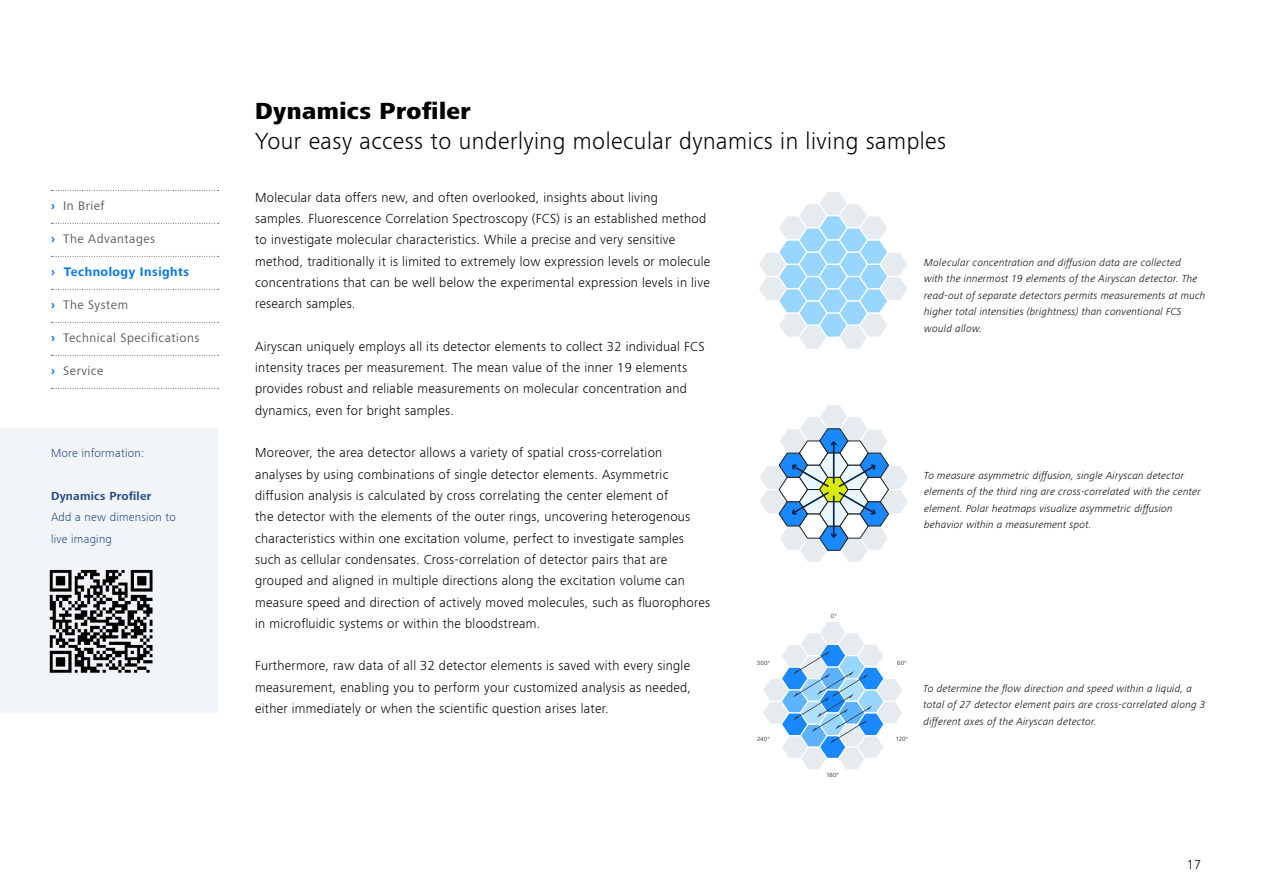
<style>
.page{position:relative;width:1263px;height:893px;background:#fff}
.page>*{position:absolute;margin:0;border:0;box-sizing:border-box;transform-origin:0 0}
.t1{font:300 24px "ZEISS Frutiger Next W1 G";letter-spacing:.02em;color:#000}
.t2{font:800 24px "ZEISS Frutiger Next W1 G";letter-spacing:.02em;color:#000}
.t3{font:300 13.5px/21.3px "ZEISS Frutiger Next W1 G";letter-spacing:.02em;color:#000}
.t4{font:12.75px "ZEISS Frutiger Next W1 G";letter-spacing:.04em;color:#595959}
.t5{font:700 12.75px "ZEISS Frutiger Next W1 G";letter-spacing:.04em;color:#0072ef}
.t6{font:300 12px/21.3px "ZEISS Frutiger Next W1 G";letter-spacing:.02em;color:#244a86}
.t7{font:700 12px "ZEISS Frutiger Next W1 G";letter-spacing:.02em;color:#244a86}
.t8{font:italic 300 10.5px/16.5px "ZEISS Frutiger Next W1 G";letter-spacing:.02em;color:#000}
.t9{font:6.3px "ZEISS Frutiger Next W1 G";letter-spacing:.015em;color:#32373e}
.s1{font-weight:700;color:#0072ef}
</style>
<div class="page">
<svg style="left:759px;top:192px;width:148px;height:157px"></svg>
<svg style="left:760px;top:405px;width:148px;height:157px"></svg>
<svg style="left:763px;top:622px;width:139px;height:147px"></svg>
<div style="left:0;top:428px;width:218px;height:285px;background:#f2f5f8"></div>
<img style="left:49px;top:569px;width:104px;height:104px">
<svg style="left:51px;top:190px;width:168px;height:1px"></svg>
<svg style="left:51px;top:223px;width:168px;height:1px"></svg>
<svg style="left:51px;top:256px;width:168px;height:1px"></svg>
<svg style="left:51px;top:289px;width:168px;height:1px"></svg>
<svg style="left:51px;top:322px;width:168px;height:1px"></svg>
<svg style="left:51px;top:355px;width:168px;height:1px"></svg>
<svg style="left:51px;top:388px;width:168px;height:1px"></svg>
<p class="t4" style="left:51px;top:197px;width:55px"><span class="s1">›</span> In Brief</p>
<p class="t4" style="left:51px;top:230px;width:106px"><span class="s1">›</span> The Advantages</p>
<p class="t5" style="left:51px;top:263px;width:140px">› Technology Insights</p>
<p class="t4" style="left:51px;top:296px;width:79px"><span class="s1">›</span> The System</p>
<p class="t4" style="left:51px;top:329px;width:150px"><span class="s1">›</span> Technical Specifications</p>
<p class="t4" style="left:51px;top:362px;width:54px"><span class="s1">›</span> Service</p>
<p class="t6" style="left:51px;top:442px;width:95px">More information:</p>
<p class="t7" style="left:51px;top:487px;width:102px">Dynamics Profiler</p>
<p class="t6" style="left:51px;top:506px;width:127px">Add a new dimension to live imaging</p>
<h1 class="t2" style="left:255px;top:94px;width:217px">Dynamics Profiler</h1>
<h1 class="t1" style="left:255px;top:125px;width:692px">Your easy access to underlying molecular dynamics in living samples</h1>
<p class="t3" style="left:255px;top:186px;width:456px">Molecular data offers new, and often overlooked, insights about living samples. Fluorescence Correlation Spectroscopy (FCS) is an established method to investigate molecular characteristics. While a precise and very sensitive method, traditionally it is limited to extremely low expression levels or molecule concentrations that can be well below the experimental expression levels in live research samples.</p>
<p class="t3" style="left:255px;top:335px;width:451px">Airyscan uniquely employs all its detector elements to collect 32 individual FCS intensity traces per measurement. The mean value of the inner 19 elements provides robust and reliable measurements on molecular concentration and dynamics, even for bright samples.</p>
<p class="t3" style="left:255px;top:441px;width:456px">Moreover, the area detector allows a variety of spatial cross-correlation analyses by using combinations of single detector elements. Asymmetric diffusion analysis is calculated by cross correlating the center element of<br>the detector with the elements of the outer rings, uncovering heterogenous characteristics within one excitation volume, perfect to investigate samples such as cellular condensates. Cross-correlation of detector pairs that are grouped and aligned in multiple directions along the excitation volume can measure speed and direction of actively moved molecules, such as fluorophores in microfluidic systems or within the bloodstream.</p>
<p class="t3" style="left:255px;top:655px;width:438px;text-align:justify">Furthermore, raw data of all 32 detector elements is saved with every single measurement, enabling you to perform your customized analysis as needed, either immediately or when the scientific question arises later.</p>
<p class="t8" style="left:924px;top:254px;width:283px">Molecular concentration and diffusion data are collected<br>with the innermost 19 elements of the Airyscan detector. The read-out of separate detectors permits measurements at much higher total intensities (brightness) than conventional FCS would allow.</p>
<p class="t8" style="left:924px;top:467px;width:278px">To measure asymmetric diffusion, single Airyscan detector elements of the third ring are cross-correlated with the center element. Polar heatmaps visualize asymmetric diffusion behavior within a measurement spot.</p>
<p class="t9" style="left:831px;top:611px;width:8px">0°</p>
<p class="t9" style="left:757px;top:659px;width:15px">300°</p>
<p class="t9" style="left:897px;top:659px;width:11px">60°</p>
<p class="t8" style="left:923px;top:680px;width:283px">To determine the flow direction and speed within a liquid, a total of 27 detector element pairs are cross-correlated along 3 different axes of the Airyscan detector.</p>
<p class="t9" style="left:757px;top:735px;width:14px">240°</p>
<p class="t9" style="left:896px;top:735px;width:14px">120°</p>
<p class="t9" style="left:826px;top:770px;width:14px">180°</p>
<p class="t3" style="left:1187px;top:853px;width:16px">17</p>
</div>
